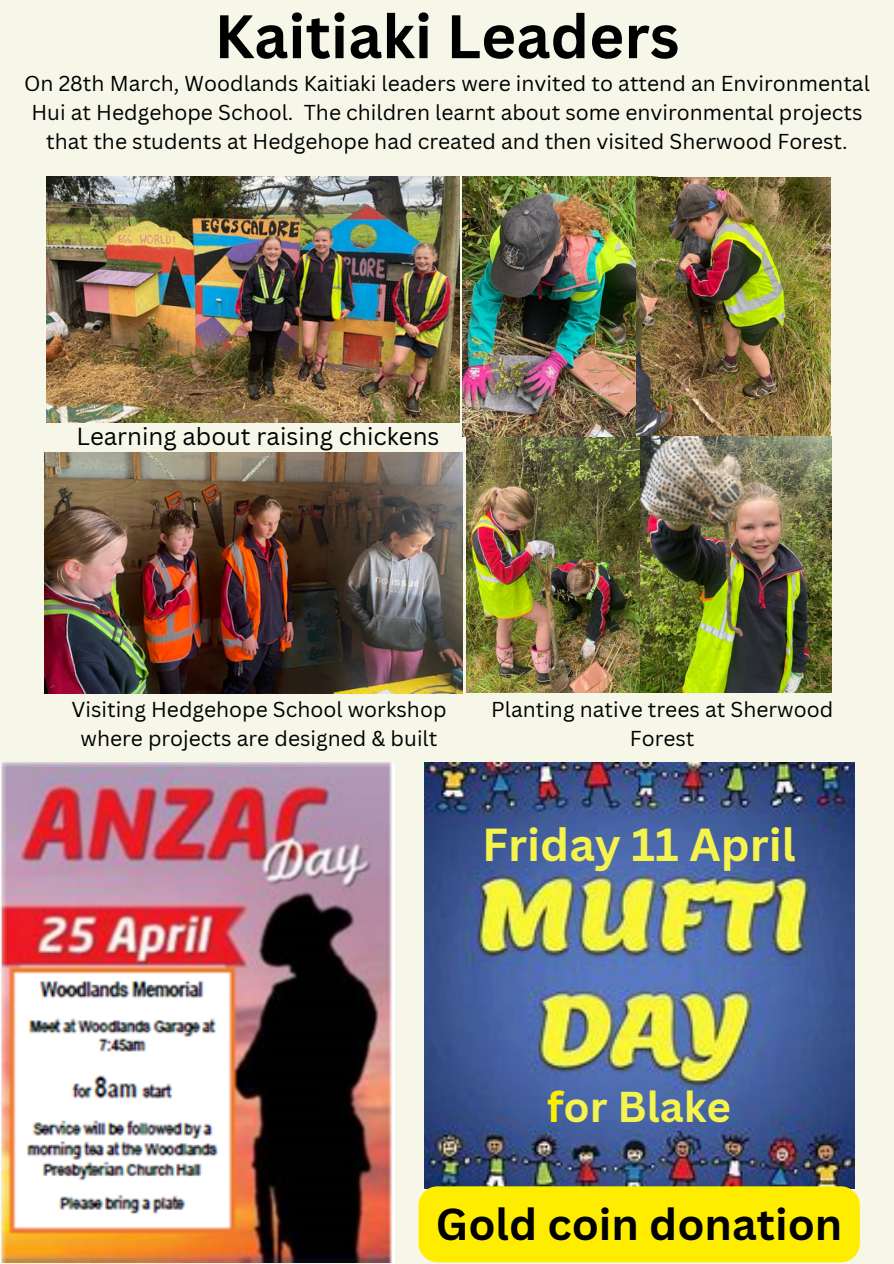
<style>
.page{position:relative;width:894px;height:1264px;background:#fff}
.page>*{position:absolute;margin:0;border:0;box-sizing:border-box;transform-origin:0 0}
.t1{font:700 60px "Canva Sans";color:#000}
.t2{font:700 45px "Canva Sans";color:#f5f44c}
.t3{font:700 43.5px "Canva Sans";color:#000}
.t4{font:700 42px "Canva Sans";color:#f5f44c}
.t5{font:24px "Canva Sans";color:#000}
.t6{font:21px/29.2px "Canva Sans";color:#000;text-align:center}
.s1{color:#ffed00}
</style>
<div class="page">
<div style="left:0;top:0;width:893px;height:1263px;background:#f6f6e9"></div>
<img style="left:1px;top:762px;width:393px;height:500px">
<img style="left:424px;top:762px;width:430px;height:425px">
<img style="left:47px;top:177px;width:413px;height:245px">
<img style="left:44px;top:452px;width:418px;height:242px">
<img style="left:466px;top:437px;width:174px;height:255px">
<img style="left:462px;top:177px;width:195px;height:260px">
<img style="left:636px;top:178px;width:194px;height:259px">
<img style="left:640px;top:436px;width:191px;height:256px">
<div style="left:418px;top:1186px;width:441px;height:76px;background:#ffed00;border-radius:19px"></div>
<p class="t1" style="left:214px;top:-6px;width:466px">Kaitiaki Leaders</p>
<p class="t6" style="left:24px;top:68px;width:846px">On 28th March, Woodlands Kaitiaki leaders were invited to attend an Environmental<br>Hui at Hedgehope School. The children learnt about some environmental projects that the students at Hedgehope had created and then visited Sherwood Forest.</p>
<h3 class="t5" style="left:76px;top:419px;width:364px">Learning about raising chickens</h3>
<p class="t6" style="left:71px;top:694px;width:376px">Visiting Hedgehope School workshop where projects are designed &amp; built</p>
<p class="t6" style="left:491px;top:694px;width:343px">Planting native trees at Sherwood<br>Forest</p>
<h1 class="t2" style="left:482px;top:812px;width:315px">Friday 11 April</h1>
<p class="t4" style="left:547px;top:1077px;width:185px"><span class="s1">f</span>or Blake</p>
<p class="t3" style="left:436px;top:1193px;width:408px">Gold coin donation</p>
</div>
